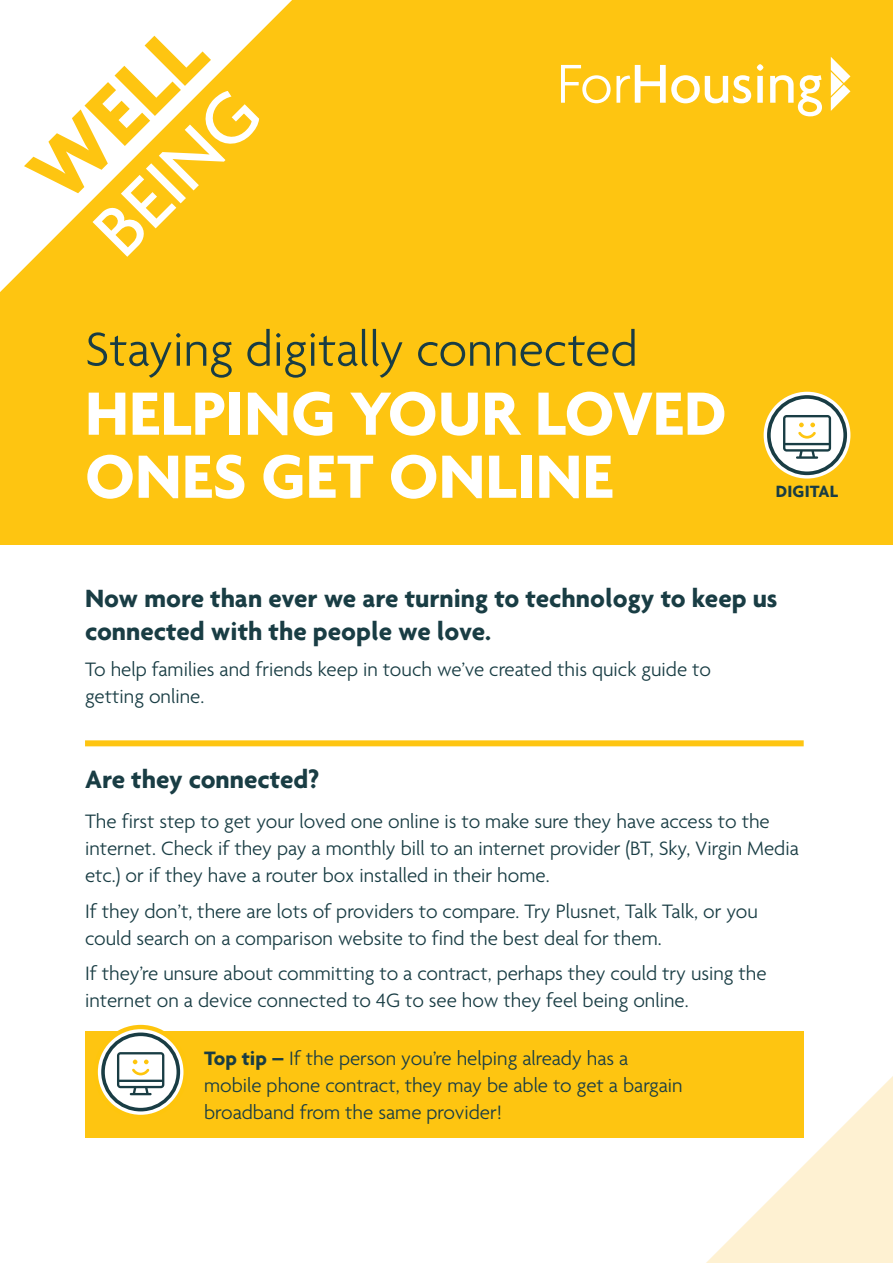
<style>
.page{position:relative;width:893px;height:1263px;background:#fff}
.page>*{position:absolute;margin:0;border:0;box-sizing:border-box;transform-origin:0 0}
.t1{font:700 89.4px "Agenda";color:#fec511}
.t2{font:500 77.1px "Agenda";color:#fff}
.t3{font:700 66px/63px "Agenda";color:#fff}
.t4{font:300 51.75px "Agenda";color:#193d44}
.t5{font:700 27px/33px "Agenda";color:#193d44}
.t6{font:300 21px/27px "Agenda";color:#193d44}
.t7{font:700 17.7px "Agenda";letter-spacing:.01em;color:#193d44}
.s1{font-weight:700}
</style>
<div class="page">
<div style="left:0;top:0;width:893px;height:544px;background:#fec511"></div>
<svg style="left:0;top:0;width:279px;height:279px;fill:#fff"></svg>
<svg style="left:561px;top:65px;width:190px;height:38px"></svg>
<svg style="left:757px;top:64px;width:6px;height:39px"></svg>
<svg style="left:770px;top:75px;width:52px;height:41px"></svg>
<svg style="left:831px;top:57px;width:19px;height:54px"></svg>
<svg style="left:764px;top:392px;width:86px;height:86px;background:#dee3e4"></svg>
<div style="left:767px;top:395px;width:80px;height:80px;border:4px solid #193d44;border-radius:50%"></div>
<svg style="left:783px;top:415px;width:48px;height:44px;background:#c3cac4"></svg>
<div style="left:85px;top:740px;width:719px;height:6px;background:#fec511"></div>
<svg style="left:706px;top:1076px;width:187px;height:187px"></svg>
<div style="left:85px;top:1031px;width:719px;height:107px;background:#fec511"></div>
<svg style="left:96px;top:1027px;width:90px;height:90px;background:#e1dfcc"></svg>
<div style="left:94px;top:1025px;width:94px;height:94px;border:4px solid #fec50d;border-radius:50%"></div>
<div style="left:101px;top:1032px;width:79px;height:79px;border:4px solid #193d44;border-radius:50%"></div>
<svg style="left:117px;top:1052px;width:47px;height:43px;background:#c4cbc5"></svg>
<h1 class="t1" style="left:5px;top:148px;width:210px;rotate:-45deg">WELL</h1>
<h2 class="t2" style="left:77px;top:214px;width:202px;rotate:-45deg">BEING</h2>
<h3 class="t4" style="left:85px;top:321px;width:554px">Staying digitally connected</h3>
<h3 class="t3" style="left:85px;top:380px;width:643px">HELPING YOUR LOVED<br>ONES GET ONLINE</h3>
<p class="t7" style="left:776px;top:480px;width:64px">DIGITAL</p>
<p class="t5" style="left:85px;top:581px;width:694px">Now more than ever we are turning to technology to keep us connected with the people we love.</p>
<p class="t6" style="left:85px;top:657px;width:627px">To help families and friends keep in touch we’ve created this quick guide to getting online.</p>
<p class="t5" style="left:85px;top:762px;width:236px">Are they connected?</p>
<p class="t6" style="left:85px;top:809px;width:715px">The first step to get your loved one online is to make sure they have access to the internet. Check if they pay a monthly bill to an internet provider (BT, Sky, Virgin Media etc.) or if they have a router box installed in their home.</p>
<p class="t6" style="left:85px;top:899px;width:674px">If they don’t, there are lots of providers to compare. Try Plusnet, Talk Talk, or you could search on a comparison website to find the best deal for them.</p>
<p class="t6" style="left:85px;top:961px;width:683px">If they’re unsure about committing to a contract, perhaps they could try using the internet on a device connected to 4G to see how they feel being online.</p>
<p class="t6" style="left:204px;top:1045px;width:480px"><span class="s1">Top tip –</span> If the person you’re helping already has a mobile phone contract, they may be able to get a bargain broadband from the same provider!</p>
</div>
